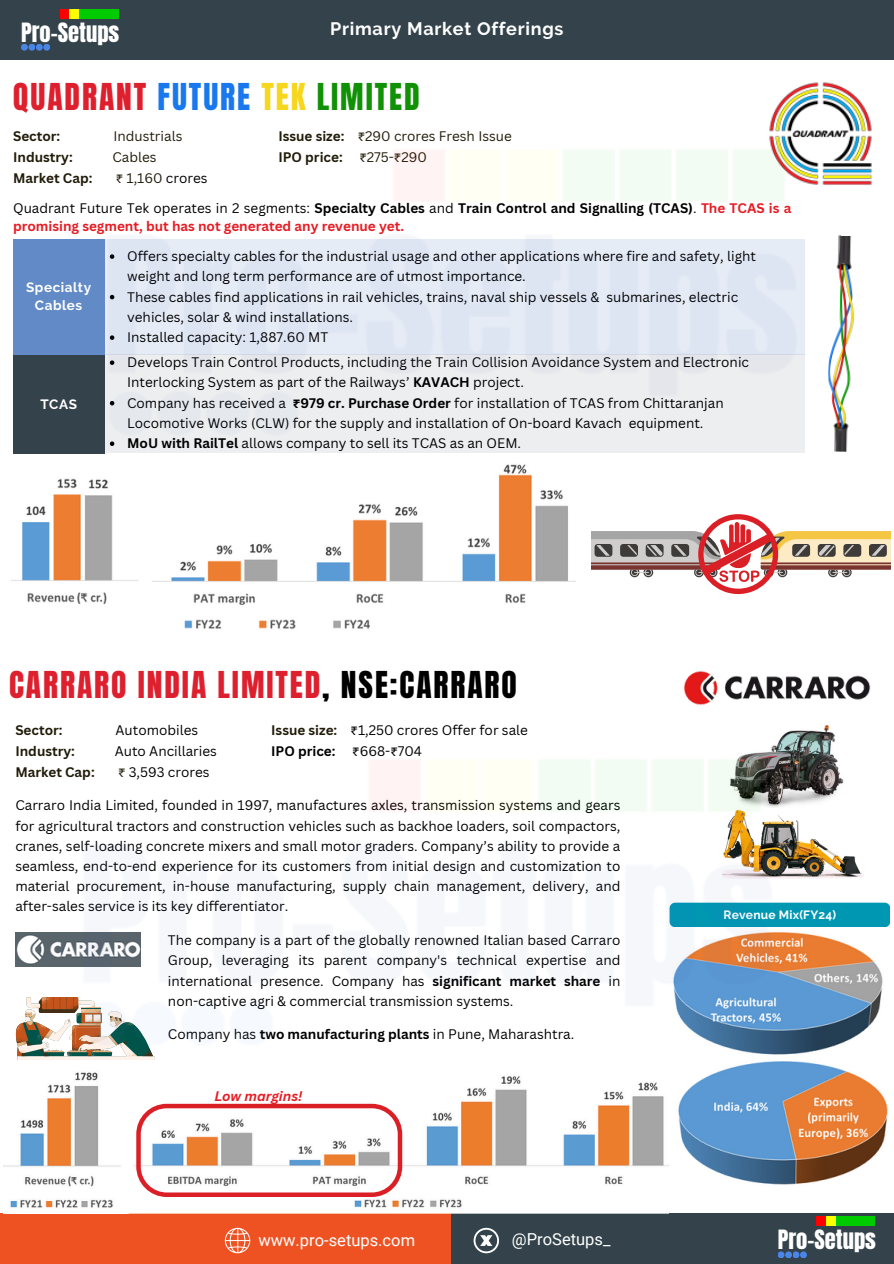
<style>
.page{position:relative;width:894px;height:1264px;background:#fff}
.page>*{position:absolute;margin:0;border:0;box-sizing:border-box;transform-origin:0 0}
.t1{font:31.5px "Anton";letter-spacing:.06em;color:#de202e}
.t2{font:22.65px "Anton";color:#fff}
.t3{font:700 18px "Raleway";letter-spacing:.04em;color:#fff}
.t4{font:16.5px "Roboto";color:#fff}
.t5{font:13.5px/20.2px "Canva Sans";color:#000}
.t6{font:700 13.5px/18px "Canva Sans";color:#e61c24}
.t7{font:700 13.5px "Canva Sans";color:#211b09}
.t8{font:13.5px "Canva Sans";color:#211b09}
.t9{font:700 13.5px/18px "Raleway";letter-spacing:.04em;color:#fff;text-align:center}
.t10{font:700 13.5px "Canva Sans";color:#000}
.t11{font:13.5px "Canva Sans";color:#010101}
.t12{font:italic 700 13.5px "Canva Sans";color:#e61c24}
.t13{font:700 12px "Raleway";letter-spacing:.015em;color:#fff}
.s1{color:#1a78ee}
.s2{color:#f6d71d}
.s3{color:#119106}
.s4{font-family:"Noto Sans Gurmukhi";color:#211b09}
.s5{color:#211b09}
.s6{font-weight:700}
.s7{font-family:"Noto Sans Gurmukhi"}
.s8{font-family:"Noto Sans Gurmukhi";font-weight:400}
.s9{font-weight:400}
.s10{font-weight:400;color:#000}
.s11{color:#000}
.s12{font-family:"Noto Sans Gurmukhi";font-weight:700}
.s13{font-weight:700;color:#211b09}
</style>
<div class="page">
<div style="left:0;top:0;width:893px;height:60px;background:#34434b"></div>
<div style="left:21px;top:44px;width:7px;height:7px;background:#4a86e8;border-radius:50%"></div>
<div style="left:28px;top:44px;width:7px;height:7px;background:#4a86e8;border-radius:50%"></div>
<div style="left:36px;top:44px;width:7px;height:7px;background:#4a86e8;border-radius:50%"></div>
<div style="left:60px;top:9px;width:9px;height:9px;background:#f00"></div>
<div style="left:70px;top:9px;width:9px;height:9px;background:#ff0"></div>
<div style="left:80px;top:9px;width:9px;height:9px;background:#00ca00"></div>
<div style="left:43px;top:44px;width:7px;height:7px;background:#4a86e8;border-radius:50%"></div>
<div style="left:89px;top:9px;width:9px;height:9px;background:#00ca00"></div>
<div style="left:99px;top:9px;width:9px;height:9px;background:#00ca00"></div>
<div style="left:109px;top:9px;width:9px;height:9px;background:#00ca00"></div>
<div style="left:0;top:1213px;width:462px;height:50px;background:#ef5222"></div>
<div style="left:450px;top:1213px;width:443px;height:50px;background:#34434b"></div>
<div style="left:777px;top:1251px;width:7px;height:7px;background:#4a86e8;border-radius:50%"></div>
<svg style="left:784px;top:1251px;width:7px;height:7px"></svg>
<div style="left:792px;top:1251px;width:7px;height:7px;background:#4a86e8;border-radius:50%"></div>
<div style="left:816px;top:1216px;width:9px;height:9px;background:#f00"></div>
<div style="left:826px;top:1216px;width:9px;height:9px;background:#ff0"></div>
<div style="left:836px;top:1216px;width:9px;height:9px;background:#00ca00"></div>
<svg style="left:799px;top:1251px;width:7px;height:7px"></svg>
<div style="left:845px;top:1216px;width:10px;height:9px;background:#00ca00"></div>
<div style="left:855px;top:1216px;width:9px;height:9px;background:#00ca00"></div>
<div style="left:865px;top:1216px;width:9px;height:9px;background:#00ca00"></div>
<svg style="left:473px;top:1227px;width:26px;height:26px"></svg>
<svg style="left:225px;top:1227px;width:25px;height:26px"></svg>
<img style="left:683px;top:671px;width:188px;height:34px">
<img style="left:830px;top:732px;width:14px;height:65px">
<div style="left:13px;top:239px;width:91px;height:115px;background:#618ac6"></div>
<div style="left:13px;top:354px;width:91px;height:99px;background:#34434b"></div>
<img style="left:12px;top:493px;width:563px;height:136px">
<svg style="left:591px;top:514px;width:299px;height:80px"></svg>
<img style="left:830px;top:938px;width:53px;height:110px">
<img style="left:678px;top:1066px;width:210px;height:119px">
<div style="left:669px;top:902px;width:221px;height:25px;background:#0097b2;border-radius:6px"></div>
<img style="left:3px;top:1103px;width:665px;height:105px">
<svg style="left:136px;top:1103px;width:266px;height:93px"></svg>
<img style="left:830px;top:851px;width:33px;height:27px">
<img style="left:780px;top:82px;width:92px;height:103px">
<img style="left:15px;top:725px;width:815px;height:378px">
<img style="left:38px;top:102px;width:817px;height:391px">
<h2 class="t2" style="left:21px;top:16px;width:100px">Pro-Setups</h2>
<h3 class="t3" style="left:330px;top:18px;width:235px">Primary Market Offerings</h3>
<p class="t1" style="left:13px;top:74px;width:408px">QUADRANT <span class="s1">FUTURE</span> <span class="s2">TEK</span> <span class="s3">LIMITED</span></p>
<p class="t7" style="left:13px;top:126px;width:49px">Sector:</p>
<p class="t8" style="left:113px;top:126px;width:71px">Industrials</p>
<p class="t7" style="left:13px;top:148px;width:61px">Industry:</p>
<p class="t8" style="left:112px;top:148px;width:46px">Cables</p>
<p class="t7" style="left:13px;top:169px;width:81px">Market Cap:</p>
<p class="t11" style="left:116px;top:169px;width:93px"><span class="s4">₹</span> <span class="s5">1,160</span> crores</p>
<p class="t8" style="left:278px;top:126px;width:235px"><span class="s6">Issue size:</span> <span class="s7">₹</span>290 crores Fresh Issue</p>
<p class="t7" style="left:278px;top:148px;width:150px">IPO price: <span class="s8">₹</span><span class="s9">275-</span><span class="s8">₹</span><span class="s9">290</span></p>
<p class="t6" style="left:13px;top:198px;width:779px"><span class="s10">Quadrant Future Tek operates in 2 segments:</span> <span class="s11">Specialty Cables</span> <span class="s10">and</span> <span class="s11">Train Control and Signalling (TCAS)</span><span class="s10">.</span> The TCAS is a promising segment, but has not generated any revenue yet.</p>
<p class="t5" style="left:127px;top:246px;width:630px">Offers specialty cables for the industrial usage and other applications where fire and safety, light weight and long term performance are of utmost importance.</p>
<p class="t5" style="left:127px;top:286px;width:612px">These cables find applications in rail vehicles, trains, naval ship vessels &amp; submarines, electric vehicles, solar &amp; wind installations.</p>
<p class="t5" style="left:127px;top:327px;width:202px">Installed capacity: 1,887.60 MT</p>
<p class="t9" style="left:26px;top:278px;width:66px">Specialty<br>Cables</p>
<p class="t9" style="left:40px;top:395px;width:38px">TCAS</p>
<p class="t5" style="left:127px;top:352px;width:623px">Develops Train Control Products, including the Train Collision Avoidance System and Electronic<br>Interlocking System as part of the Railways’ <span class="s6">KAVACH</span> project.</p>
<p class="t5" style="left:127px;top:392px;width:598px">Company has received a <span class="s12">₹</span><span class="s6">979 cr. Purchase Order</span> for installation of TCAS from Chittaranjan<br>Locomotive Works (CLW) for the supply and installation of On-board Kavach equipment.</p>
<p class="t5" style="left:127px;top:433px;width:395px"><span class="s6">MoU with RailTel</span> allows company to sell its TCAS as an OEM.</p>
<h6 class="t1" style="left:9px;top:661px;width:509px">CARRARO INDIA LIMITED<span class="s11">, NSE:CARRARO</span></h6>
<h5 class="t7" style="left:15px;top:720px;width:49px">Sector:</h5>
<h5 class="t5" style="left:116px;top:719px;width:84px">Automobiles</h5>
<p class="t7" style="left:15px;top:741px;width:61px">Industry:</p>
<p class="t5" style="left:115px;top:740px;width:104px">Auto Ancillaries</p>
<p class="t7" style="left:15px;top:763px;width:81px">Market Cap:</p>
<p class="t5" style="left:118px;top:762px;width:93px"><span class="s4">₹</span> 3,593 crores</p>
<p class="t5" style="left:271px;top:719px;width:258px"><span class="s13">Issue size:</span> <span class="s7">₹</span>1,250 crores Offer for sale</p>
<p class="t10" style="left:271px;top:741px;width:152px">IPO price: <span class="s8">₹</span><span class="s9">668-</span><span class="s8">₹</span><span class="s9">704</span></p>
<p class="t5" style="left:15px;top:795px;width:606px;text-align:justify">Carraro India Limited, founded in 1997, manufactures axles, transmission systems and gears for agricultural tractors and construction vehicles such as backhoe loaders, soil compactors, cranes, self-loading concrete mixers and small motor graders. Company’s ability to provide a seamless, end-to-end experience for its customers from initial design and customization to material procurement, in-house manufacturing, supply chain management, delivery, and after-sales service is its key differentiator.</p>
<p class="t5" style="left:168px;top:929px;width:454px;text-align:justify">The company is a part of the globally renowned Italian based Carraro Group, leveraging its parent company's technical expertise and international presence. Company has <span class="s6">significant market share</span> in non-captive agri &amp; commercial transmission systems.</p>
<h1 class="t5" style="left:168px;top:1023px;width:408px">Company has <span class="s6">two manufacturing plants</span> in Pune, Maharashtra.</h1>
<p class="t12" style="left:214px;top:1086px;width:89px">Low margins!</p>
<p class="t13" style="left:723px;top:908px;width:114px">Revenue Mix(FY24)</p>
<h1 class="t4" style="left:258px;top:1230px;width:158px">www.pro-setups.com</h1>
<p class="t4" style="left:512px;top:1229px;width:100px">@ProSetups_</p>
<p class="t2" style="left:777px;top:1223px;width:100px">Pro-Setups</p>
</div>
